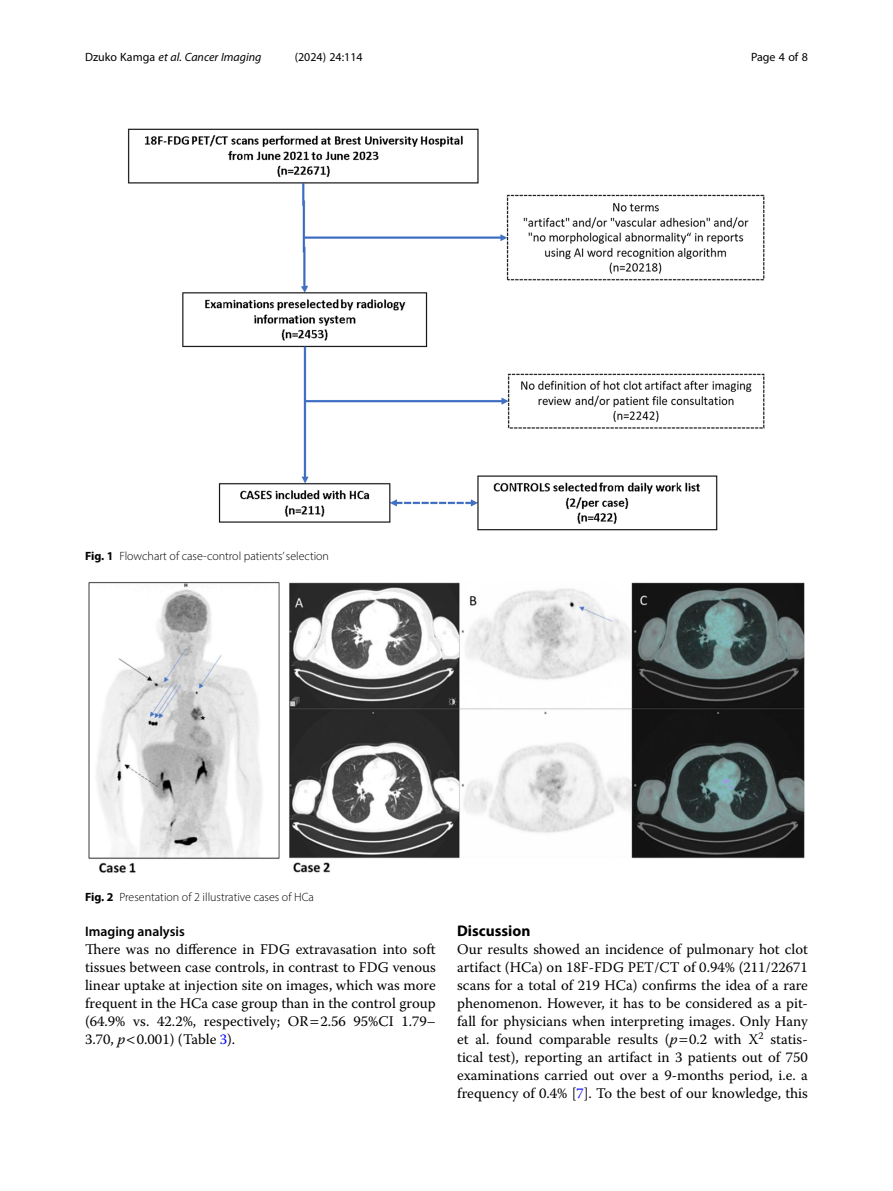
<style>
.page{position:relative;width:893px;height:1191px;background:#fff}
.page>*{position:absolute;margin:0;border:0;box-sizing:border-box;transform-origin:0 0}
.Head_1{font:700 15.45px "Myriad Pro";color:#000}
.Body_Text{font:14.7px/18px "Warnock Pro";color:#000;text-align:justify}
.Head_2{font:600 13.8px "Myriad Pro";color:#000}
.Figure_Caption{font:300 12px "Myriad Pro";color:#000}
.t1{font:italic 12px "Myriad Pro";color:#000}
.t2{font:12px "Myriad Pro";color:#000}
.s1{font-style:normal}
.s2{font-weight:700}
.s3{font-style:italic}
.s4{color:#00f}
</style>
<div class="page">
<img style="left:88px;top:582px;width:717px;height:291px">
<img style="left:127px;top:128px;width:638px;height:403px">
<p class="t1" style="left:85px;top:50px;width:178px"><span class="s1">Dzuko Kamga</span> et al. Cancer Imaging</p>
<p class="t2" style="left:295px;top:50px;width:70px">(2024) 24:114</p>
<p class="t2" style="left:751px;top:50px;width:58px">Page 4 of 8</p>
<p class="Figure_Caption" style="left:85px;top:548px;width:246px"><span class="s2">Fig. 1</span> Flowchart of case-control patients’ selection</p>
<p class="Figure_Caption" style="left:85px;top:890px;width:230px"><span class="s2">Fig. 2</span> Presentation of 2 illustrative cases of HCa</p>
<p class="Head_2" style="left:85px;top:923px;width:101px">Imaging analysis</p>
<p class="Body_Text" style="left:85px;top:940px;width:352px">There was no difference in FDG extravasation into soft tissues between case controls, in contrast to FDG venous linear uptake at injection site on images, which was more frequent in the HCa case group than in the control group (64.9% vs. 42.2%, respectively; OR 2.56 95%CI 1.79– 3.70, <span class="s3">p</span> 0.001) (Table <span class="s4">3</span>).</p>
<p class="Head_1" style="left:457px;top:921px;width:75px">Discussion</p>
<p class="Body_Text" style="left:457px;top:940px;width:352px">Our results showed an incidence of pulmonary hot clot artifact (HCa) on 18F-FDG PET/CT of 0.94% (211/22671 scans for a total of 219 HCa) confirms the idea of a rare phenomenon. However, it has to be considered as a pit&shy;fall for physicians when interpreting images. Only Hany et al. found comparable results (<span class="s3">p</span> 0.2 with X<sup>2</sup> statis&shy;tical test), reporting an artifact in 3 patients out of 750 examinations carried out over a 9-months period, i.e. a frequency of 0.4% [<span class="s4">7</span>]. To the best of our knowledge, this</p>
</div>
